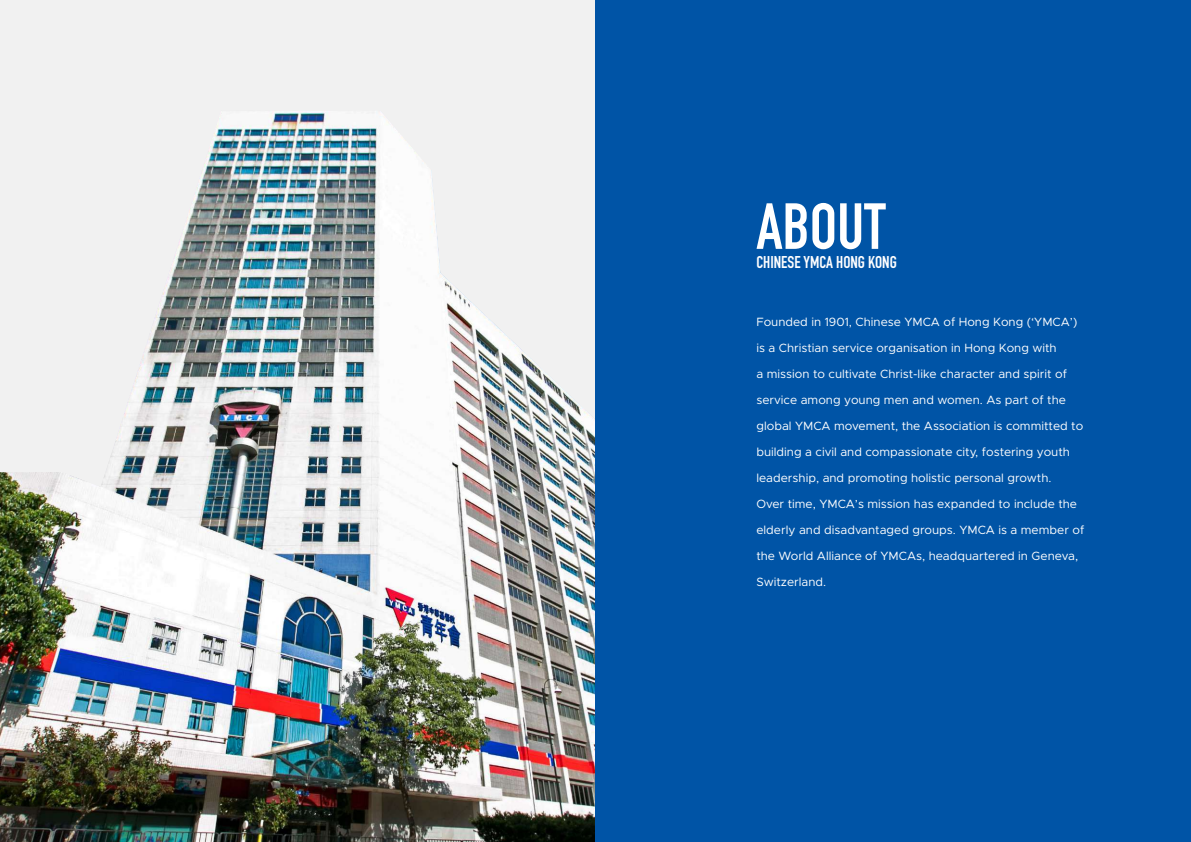
<style>
.page{position:relative;width:1191px;height:842px;background:#f1f1f1}
.page>*{position:absolute;margin:0;border:0;box-sizing:border-box;transform-origin:0 0}
.t1{font:64px "DIN Engschrift Std";color:#fff}
.t2{font:16.8px "DIN Engschrift Std";color:#fff}
.t3{font:12px/26px "Metropolis";color:#fff}
</style>
<div class="page">
<img style="left:0;top:111px;width:595px;height:731px">
<div style="left:595px;top:0;width:596px;height:842px;background:#0054a6"></div>
<h1 class="t1" style="left:756px;top:189px;width:131px">ABOUT</h1>
<h2 class="t2" style="left:756px;top:252px;width:142px">CHINESE YMCA HONG KONG</h2>
<p class="t3" style="left:756px;top:309px;width:329px">Founded in 1901, Chinese YMCA of Hong Kong (‘YMCA’) is a Christian service organisation in Hong Kong with<br>a mission to cultivate Christ-like character and spirit of service among young men and women. As part of the global YMCA movement, the Association is committed to building a civil and compassionate city, fostering youth leadership, and promoting holistic personal growth.<br>Over time, YMCA’s mission has expanded to include the elderly and disadvantaged groups. YMCA is a member of the World Alliance of YMCAs, headquartered in Geneva, Switzerland.</p>
</div>
